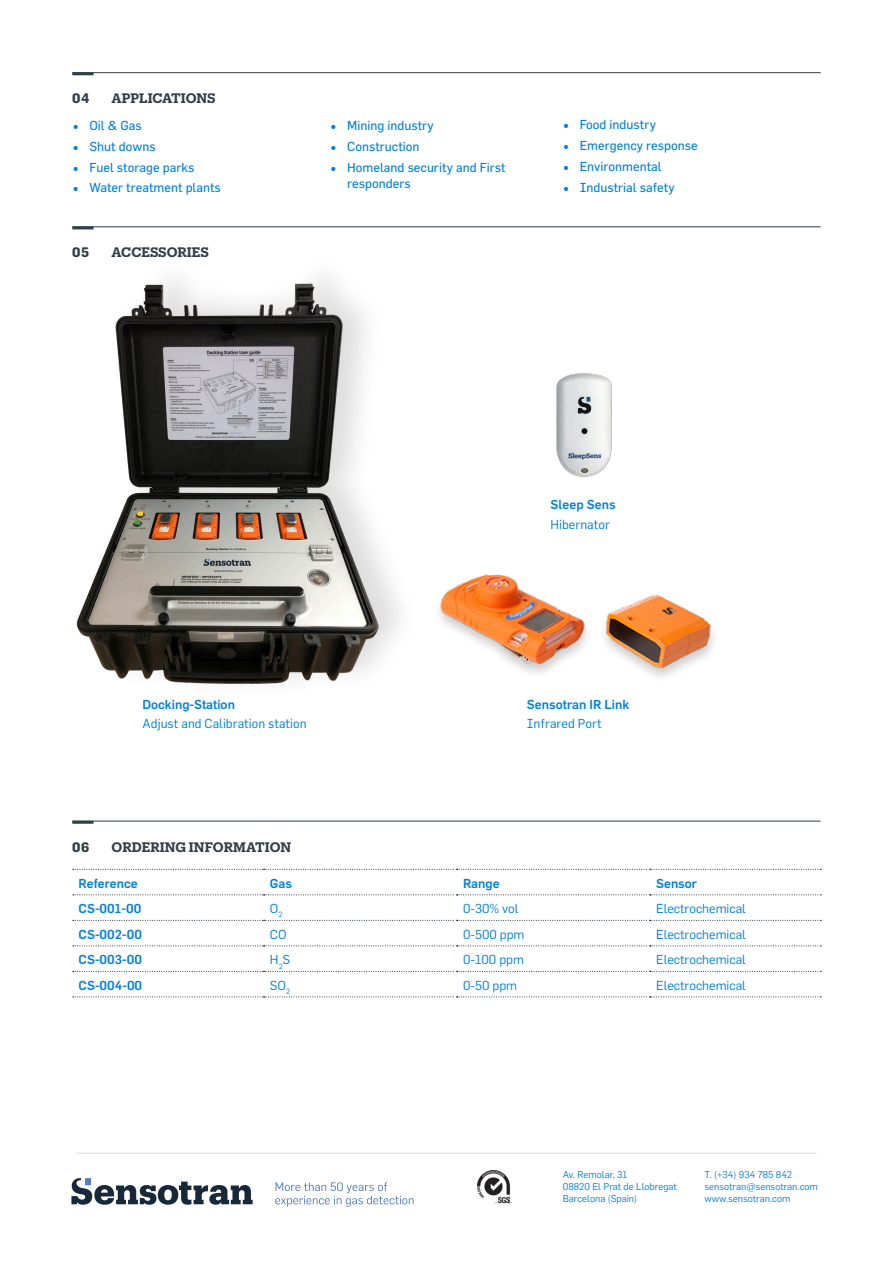
<style>
.page{position:relative;width:893px;height:1263px;background:#fff}
.page>*{position:absolute;margin:0;border:0;box-sizing:border-box;transform-origin:0 0}
.H4_-_Titulos_de_secc{font:600 13.5px "Produkt";letter-spacing:-.005em;color:#313e48}
.H3_-_Número_de_secci{font:700 13.5px "Flama";color:#313e48}
.t1{font:12.75px/16.5px "Flama";color:#007fe1}
.T3_-_Texto_en_tablas{font:12.75px "Flama";color:#007fe1}
.H5_-_Titulos_en_tabl{font:500 12.75px "Flama";color:#007fe1}
.T3_-_Texto_en_tablas-2{font:12.75px "Flama";color:#007fe1}
.T3_-_Texto_en_tablas-3{font:500 12.75px "Flama";color:#007fe1}
.t2{font:9.75px/12px "Flama";color:#007fe1}
.s1{font-weight:500;font-size:16.5px}
</style>
<div class="page">
<img style="left:478px;top:1171px;width:33px;height:32px">
<img style="left:439px;top:574px;width:275px;height:103px">
<hr style="left:72px;top:821px;width:22px;height:3px;background:#313e48">
<hr style="left:72px;top:821px;width:749px;height:1px;background:#313e48">
<svg style="left:73px;top:869px;width:748px;height:1px"></svg>
<svg style="left:73px;top:894px;width:748px;height:1px"></svg>
<svg style="left:73px;top:920px;width:748px;height:1px"></svg>
<svg style="left:73px;top:945px;width:748px;height:1px"></svg>
<svg style="left:73px;top:971px;width:748px;height:1px"></svg>
<svg style="left:73px;top:996px;width:748px;height:1px"></svg>
<hr style="left:72px;top:72px;width:22px;height:3px;background:#313e48">
<hr style="left:72px;top:72px;width:749px;height:1px;background:#313e48">
<hr style="left:72px;top:226px;width:22px;height:3px;background:#313e48">
<hr style="left:72px;top:226px;width:749px;height:1px;background:#313e48">
<img style="left:76px;top:278px;width:312px;height:406px">
<img style="left:556px;top:373px;width:56px;height:104px">
<hr style="left:77px;top:1153px;width:739px;height:1px;background:#dcd8d7">
<svg style="left:71px;top:1178px;width:343px;height:29px"></svg>
<p class="H3_-_Número_de_secci" style="left:72px;top:90px;width:19px">04</p>
<p class="H4_-_Titulos_de_secc" style="left:112px;top:89px;width:106px">APPLICATIONS</p>
<p class="t1" style="left:72px;top:117px;width:71px"><span class="s1">•</span> Oil &amp; Gas</p>
<p class="t1" style="left:72px;top:138px;width:85px"><span class="s1">•</span> Shut downs</p>
<p class="t1" style="left:72px;top:159px;width:123px"><span class="s1">•</span> Fuel storage parks</p>
<p class="t1" style="left:72px;top:179px;width:150px"><span class="s1">•</span> Water treatment plants</p>
<p class="H3_-_Número_de_secci" style="left:72px;top:244px;width:19px">05</p>
<p class="H4_-_Titulos_de_secc" style="left:112px;top:243px;width:99px">ACCESSORIES</p>
<p class="t1" style="left:330px;top:117px;width:105px"><span class="s1">•</span> Mining industry</p>
<p class="t1" style="left:330px;top:138px;width:91px"><span class="s1">•</span> Construction</p>
<p class="t1" style="left:347px;top:159px;width:160px;text-indent:-17px"><span class="s1">•</span> Homeland security and First responders</p>
<p class="t1" style="left:563px;top:116px;width:95px"><span class="s1">•</span> Food industry</p>
<p class="t1" style="left:563px;top:137px;width:136px"><span class="s1">•</span> Emergency response</p>
<p class="t1" style="left:563px;top:158px;width:101px"><span class="s1">•</span> Environmental</p>
<p class="t1" style="left:563px;top:179px;width:114px"><span class="s1">•</span> Industrial safety</p>
<p class="T3_-_Texto_en_tablas-3" style="left:142px;top:695px;width:94px">Docking-Station</p>
<p class="T3_-_Texto_en_tablas-2" style="left:142px;top:716px;width:166px">Adjust and Calibration station</p>
<p class="T3_-_Texto_en_tablas-3" style="left:551px;top:496px;width:67px">Sleep Sens</p>
<p class="T3_-_Texto_en_tablas-2" style="left:551px;top:517px;width:61px">Hibernator</p>
<p class="T3_-_Texto_en_tablas-3" style="left:527px;top:695px;width:104px">Sensotran IR Link</p>
<p class="T3_-_Texto_en_tablas-2" style="left:527px;top:716px;width:77px">Infrared Port</p>
<p class="H3_-_Número_de_secci" style="left:72px;top:839px;width:19px">06</p>
<p class="H4_-_Titulos_de_secc" style="left:112px;top:837px;width:181px">ORDERING INFORMATION</p>
<p class="H5_-_Titulos_en_tabl" style="left:79px;top:874px;width:61px">Reference</p>
<p class="H5_-_Titulos_en_tabl" style="left:270px;top:874px;width:24px">Gas</p>
<p class="H5_-_Titulos_en_tabl" style="left:463px;top:874px;width:38px">Range</p>
<p class="H5_-_Titulos_en_tabl" style="left:656px;top:874px;width:43px">Sensor</p>
<p class="H5_-_Titulos_en_tabl" style="left:79px;top:899px;width:64px">CS-001-00</p>
<p class="T3_-_Texto_en_tablas" style="left:270px;top:900px;width:14px">O<sub>2</sub></p>
<p class="T3_-_Texto_en_tablas" style="left:463px;top:900px;width:57px">0-30% vol</p>
<p class="T3_-_Texto_en_tablas" style="left:656px;top:900px;width:91px">Electrochemical</p>
<p class="H5_-_Titulos_en_tabl" style="left:79px;top:925px;width:65px">CS-002-00</p>
<p class="T3_-_Texto_en_tablas" style="left:270px;top:925px;width:18px">CO</p>
<p class="T3_-_Texto_en_tablas" style="left:463px;top:925px;width:63px">0-500 ppm</p>
<p class="T3_-_Texto_en_tablas" style="left:656px;top:925px;width:91px">Electrochemical</p>
<p class="H5_-_Titulos_en_tabl" style="left:79px;top:950px;width:65px">CS-003-00</p>
<p class="T3_-_Texto_en_tablas" style="left:270px;top:951px;width:22px">H<sub>2</sub>S</p>
<p class="T3_-_Texto_en_tablas" style="left:463px;top:951px;width:62px">0-100 ppm</p>
<p class="T3_-_Texto_en_tablas" style="left:656px;top:951px;width:91px">Electrochemical</p>
<p class="H5_-_Titulos_en_tabl" style="left:79px;top:976px;width:65px">CS-004-00</p>
<p class="T3_-_Texto_en_tablas" style="left:270px;top:976px;width:22px">SO<sub>2</sub></p>
<p class="T3_-_Texto_en_tablas" style="left:463px;top:976px;width:56px">0-50 ppm</p>
<p class="T3_-_Texto_en_tablas" style="left:656px;top:976px;width:91px">Electrochemical</p>
<p class="t2" style="left:563px;top:1168px;width:116px">Av. Remolar, 31<br>08820 El Prat de Llobregat<br>Barcelona (Spain)</p>
<p class="t2" style="left:704px;top:1168px;width:115px">T. (+34) 934 785 842 sensotran@sensotran.com www.sensotran.com</p>
</div>
